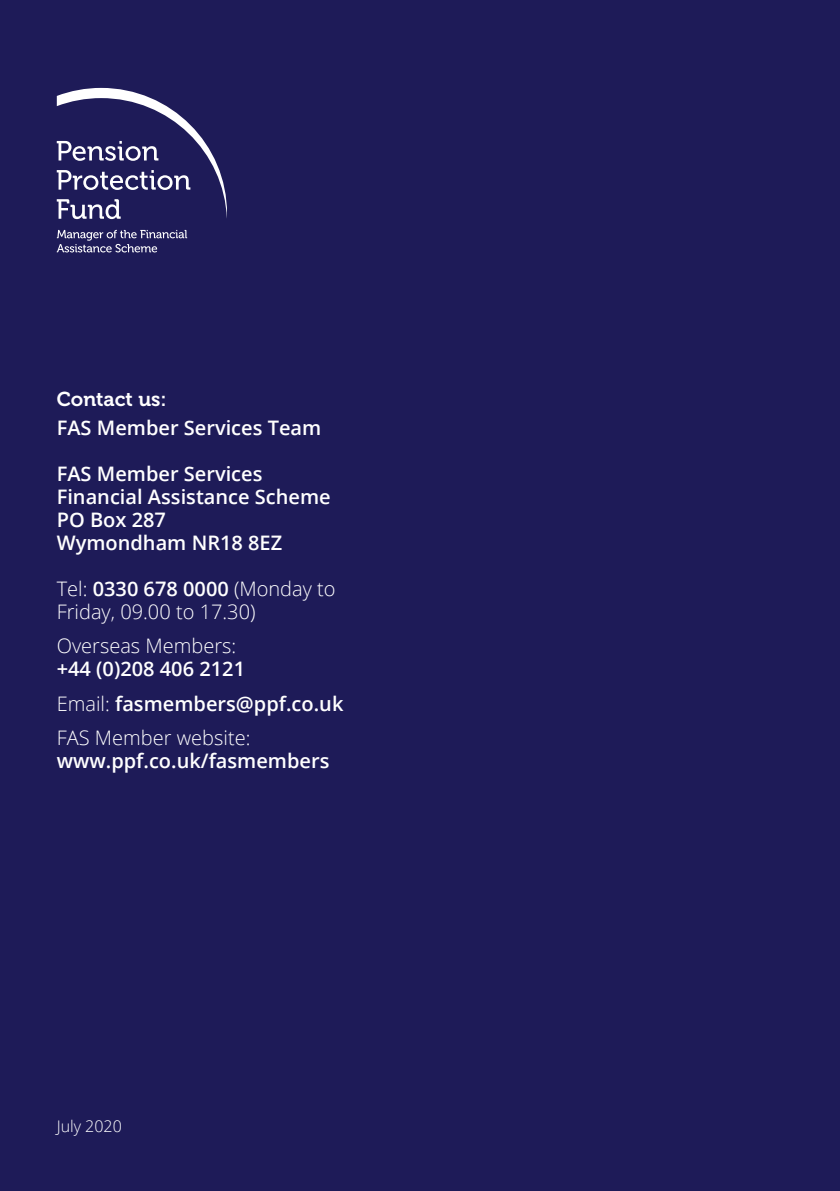
<style>
.page{position:relative;width:840px;height:1191px;background:#fff}
.page>*{position:absolute;margin:0;border:0;box-sizing:border-box;transform-origin:0 0}
.t1{font:600 20px/23px "Open Sans";color:#fff}
.t2{font:300 20px/23px "Open Sans";color:#fff}
.t3{font:20px "Museo 700";color:#fff}
.t4{font:300 16px "Open Sans";color:#fff}
.s1{font-weight:600}
.s2{font-weight:300}
</style>
<div class="page">
<div style="left:0;top:0;width:839px;height:1191px;background:#1e1b58"></div>
<svg style="left:57px;top:230px;width:130px;height:22px"></svg>
<svg style="left:57px;top:88px;width:170px;height:131px"></svg>
<p class="t3" style="left:57px;top:388px;width:111px">Contact us:</p>
<p class="t1" style="left:57px;top:416px;width:266px">FAS Member Services Team</p>
<p class="t1" style="left:57px;top:462px;width:275px">FAS Member Services<br>Financial Assistance Scheme<br>PO Box 287<br>Wymondham NR18 8EZ</p>
<p class="t2" style="left:57px;top:577px;width:280px">Tel: <span class="s1">0330 678 0000</span> (Monday to<br>Friday, 09.00 to 17.30)</p>
<p class="t2" style="left:57px;top:634px;width:181px">Overseas Members:</p>
<p class="t1" style="left:57px;top:651px;width:288px;line-height:34.4px">+44 (0)208 406 2121<br><span class="s2">Email:</span> fasmembers@ppf.co.uk<br><span class="s2">FAS Member website:</span></p>
<p class="t1" style="left:57px;top:749px;width:274px">www.ppf.co.uk/fasmembers</p>
<p class="t4" style="left:57px;top:1115px;width:67px">July 2020</p>
</div>
